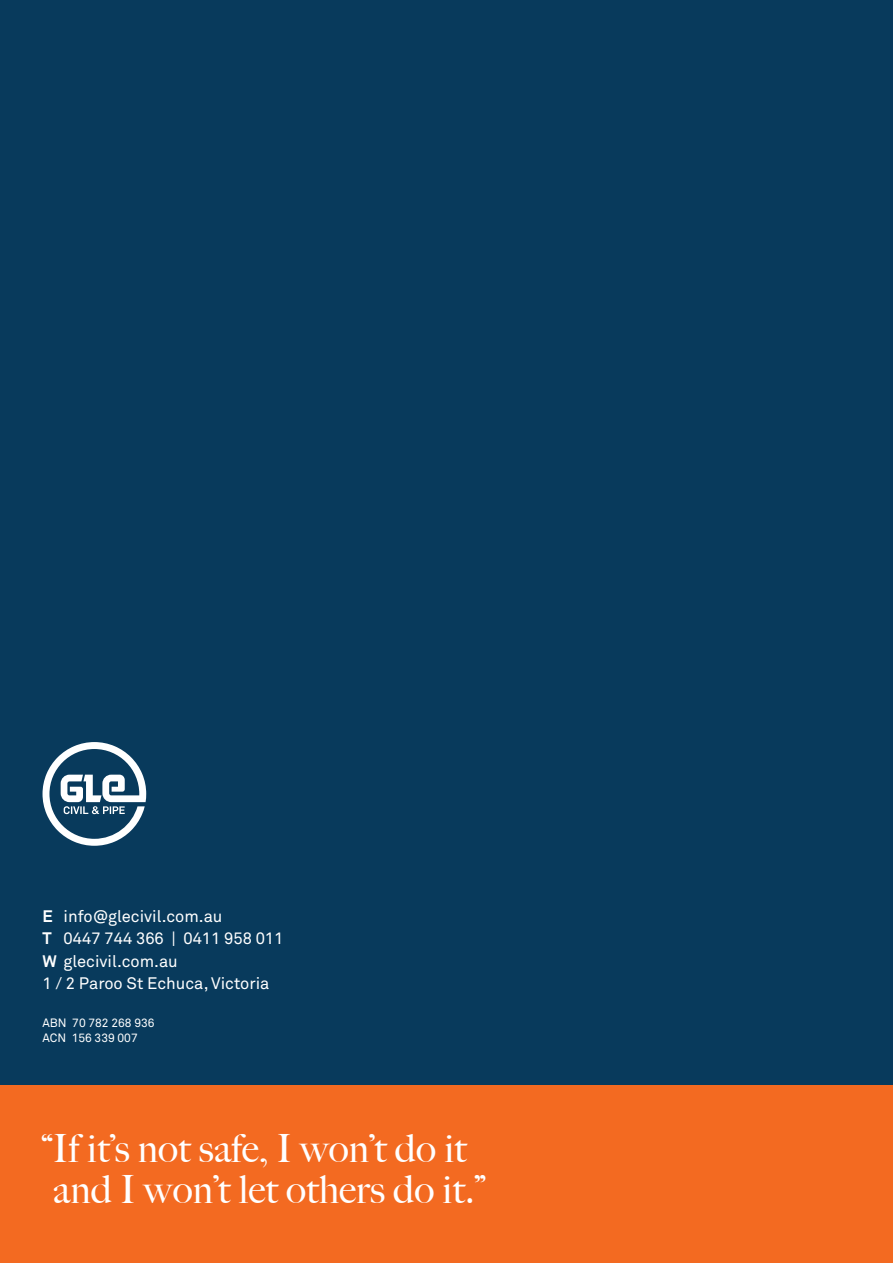
<style>
.page{position:relative;width:893px;height:1263px;background:#fff}
.page>*{position:absolute;margin:0;border:0;box-sizing:border-box;transform-origin:0 0}
.t1{font:500 39px/40.8px "Big Caslon";color:#fff}
.t2{font:16.5px/22.5px "Akkurat Std";color:#fff}
.t3{font:12px/15px "Akkurat Std";color:#fff}
.s1{font-weight:700}
</style>
<div class="page">
<div style="left:0;top:1084px;width:893px;height:179px;background:#f36a21"></div>
<div style="left:0;top:0;width:893px;height:1084px;background:#083a5c"></div>
<svg style="left:43px;top:742px;width:103px;height:104px"></svg>
<p class="t2" style="left:43px;top:905px;width:242px"><span class="s1">E</span> info@glecivil.com.au<br><span class="s1">T</span> 0447 744 366 | 0411 958 011<br><span class="s1">W</span> glecivil.com.au<br>1 / 2 Paroo St Echuca, Victoria</p>
<p class="t3" style="left:43px;top:1015px;width:113px">ABN 70 782 268 936<br>ACN 156 339 007</p>
<h1 class="t1" style="left:43px;top:1127px;width:444px">“If it’s not safe, I won’t do it and I won’t let others do it.”</h1>
</div>
